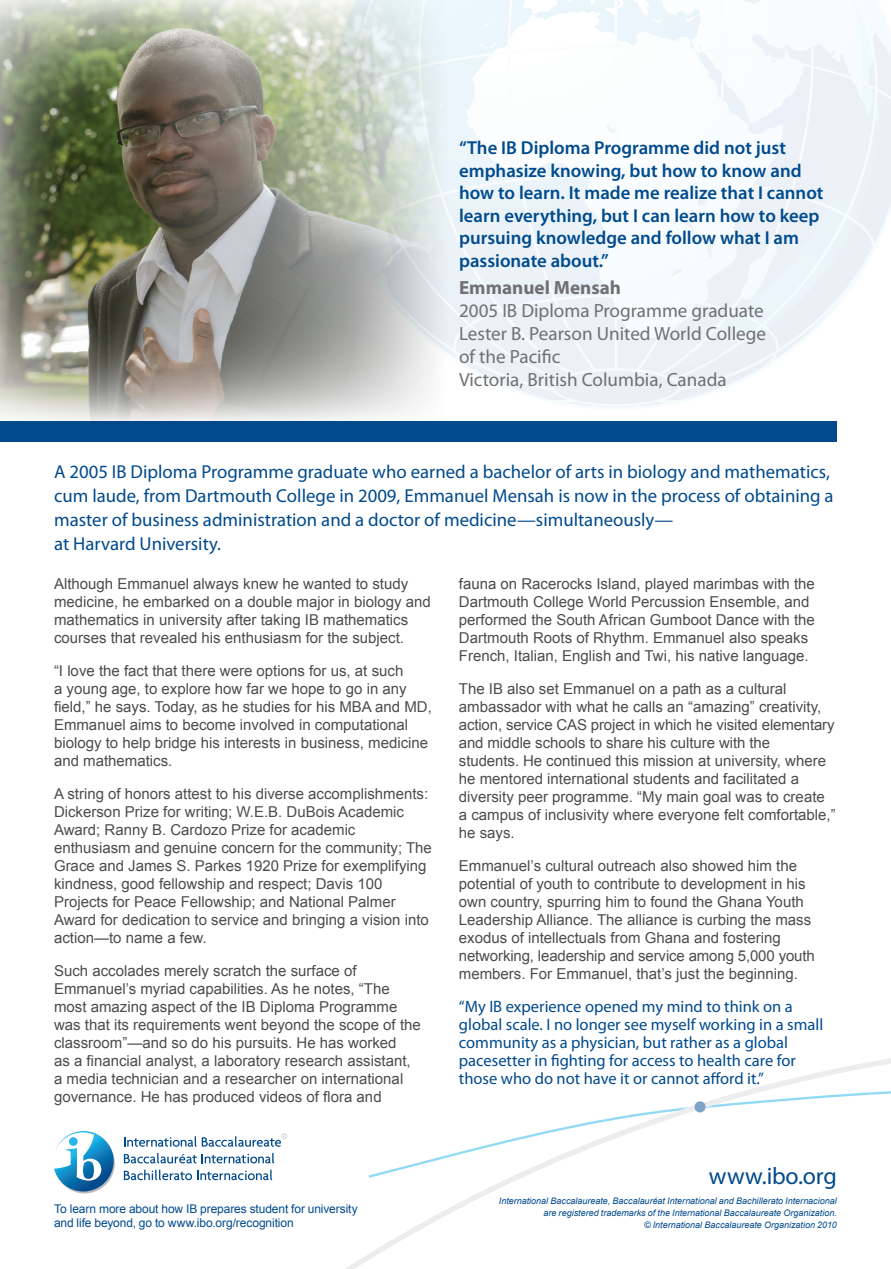
<style>
.page{position:relative;width:891px;height:1269px;background:#fff}
.page>*{position:absolute;margin:0;border:0;box-sizing:border-box;transform-origin:0 0}
.t1{font:24px "Myriad Pro";letter-spacing:-.005em;color:#004a8d}
.t2{font:19.2px/23px "Myriad Pro";color:#717074}
.t3{font:700 19.2px "Myriad Pro";color:#717074}
.t4{font:18.75px/24px "Myriad Pro";color:#004a8d}
.t5{font:600 18.75px/22.5px "Myriad Pro";color:#004a8d}
.t6{font:16.5px/18.1px "Myriad Pro";color:#004a8d}
.t7{font:15px/18px "Arial";color:#4b4c4d}
.t8{font:12px/14.4px "Arial";letter-spacing:-.01em;color:#004a8d}
.t9{font:italic 9px/12px "Arial";color:#004a8d;text-align:right}
</style>
<div class="page">
<svg style="left:449px;top:0;width:442px;height:408px"></svg>
<div style="left:0;top:422px;width:837px;height:20px;background:#004a8d"></div>
<img style="left:0;top:0;width:449px;height:422px">
<svg style="left:124px;top:1153px;width:69px;height:11px"></svg>
<svg style="left:124px;top:1170px;width:69px;height:10px"></svg>
<svg style="left:54px;top:1131px;width:61px;height:62px"></svg>
<svg style="left:124px;top:1137px;width:69px;height:10px"></svg>
<svg style="left:193px;top:1058px;width:698px;height:211px"></svg>
<div style="left:695px;top:1101px;width:11px;height:11px;background:#80a4c6;border-radius:50%"></div>
<p class="t5" style="left:459px;top:136px;width:366px">“The IB Diploma Programme did not just emphasize knowing, but how to know and how to learn. It made me realize that I cannot learn everything, but I can learn how to keep pursuing knowledge and follow what I am passionate about.”</p>
<p class="t3" style="left:459px;top:275px;width:163px">Emmanuel Mensah</p>
<p class="t2" style="left:459px;top:299px;width:309px">2005 IB Diploma Programme graduate<br>Lester B. Pearson United World College of the Pacific<br>Victoria, British Columbia, Canada</p>
<p class="t4" style="left:54px;top:459px;width:781px">A 2005 IB Diploma Programme graduate who earned a bachelor of arts in biology and mathematics, cum laude, from Dartmouth College in 2009, Emmanuel Mensah is now in the process of obtaining a master of business administration and a doctor of medicine—simultaneously—<br>at Harvard University.</p>
<p class="t7" style="left:54px;top:575px;width:378px">Although Emmanuel always knew he wanted to study medicine, he embarked on a double major in biology and mathematics in university after taking IB mathematics courses that revealed his enthusiasm for the subject.</p>
<p class="t7" style="left:54px;top:662px;width:379px">“I love the fact that there were options for us, at such<br>a young age, to explore how far we hope to go in any field,” he says. Today, as he studies for his MBA and MD, Emmanuel aims to become involved in computational biology to help bridge his interests in business, medicine and mathematics.</p>
<p class="t7" style="left:54px;top:785px;width:379px">A string of honors attest to his diverse accomplishments:<br>Dickerson Prize for writing; W.E.B. DuBois Academic Award; Ranny B. Cardozo Prize for academic enthusiasm and genuine concern for the community; The Grace and James S. Parkes 1920 Prize for exemplifying kindness, good fellowship and respect; Davis 100<br>Projects for Peace Fellowship; and National Palmer Award for dedication to service and bringing a vision into action—to name a few.</p>
<p class="t7" style="left:54px;top:962px;width:368px">Such accolades merely scratch the surface of Emmanuel’s myriad capabilities. As he notes, “The most amazing aspect of the IB Diploma Programme was that its requirements went beyond the scope of the classroom”—and so do his pursuits. He has worked<br>as a financial analyst, a laboratory research assistant, a media technician and a researcher on international governance. He has produced videos of flora and</p>
<p class="t8" style="left:54px;top:1202px;width:305px">To learn more about how IB prepares student for university and life beyond, go to www.ibo.org/recognition</p>
<p class="t7" style="left:459px;top:575px;width:358px">fauna on Racerocks Island, played marimbas with the Dartmouth College World Percussion Ensemble, and performed the South African Gumboot Dance with the Dartmouth Roots of Rhythm. Emmanuel also speaks French, Italian, English and Twi, his native language.</p>
<p class="t7" style="left:459px;top:680px;width:378px">The IB also set Emmanuel on a path as a cultural ambassador with what he calls an “amazing” creativity, action, service CAS project in which he visited elementary and middle schools to share his culture with the<br>students. He continued this mission at university, where he mentored international students and facilitated a diversity peer programme. “My main goal was to create a campus of inclusivity where everyone felt comfortable,” he says.</p>
<p class="t7" style="left:459px;top:857px;width:357px">Emmanuel’s cultural outreach also showed him the potential of youth to contribute to development in his own country, spurring him to found the Ghana Youth Leadership Alliance. The alliance is curbing the mass exodus of intellectuals from Ghana and fostering networking, leadership and service among 5,000 youth members. For Emmanuel, that’s just the beginning.</p>
<p class="t6" style="left:459px;top:997px;width:366px">“My IB experience opened my mind to think on a global scale. I no longer see myself working in a small community as a physician, but rather as a global pacesetter in fighting for access to health care for those who do not have it or cannot afford it.”</p>
<h1 class="t1" style="left:709px;top:1161px;width:130px">www.ibo.org</h1>
<p class="t9" style="left:499px;top:1195px;width:340px">International Baccalaureate, Baccalauréat International and Bachillerato Internacional are registered trademarks of the International Baccalaureate Organization.<br>© International Baccalaureate Organization 2010</p>
</div>
